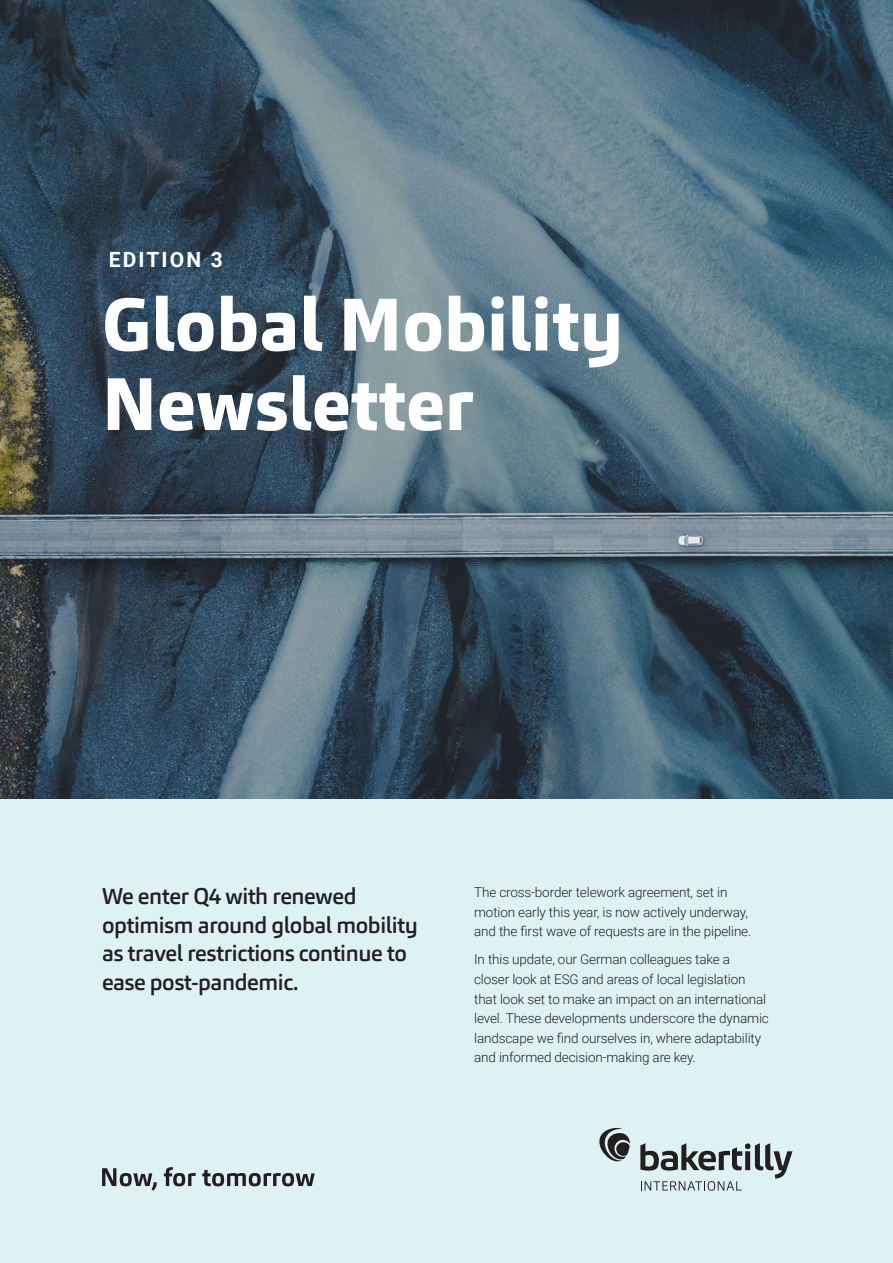
<style>
.page{position:relative;width:893px;height:1263px;background:#fff}
.page>*{position:absolute;margin:0;border:0;box-sizing:border-box;transform-origin:0 0}
.t1{font:800 73.2px/79.5px "Carnac";color:#fff}
.t2{font:500 22.5px/28.5px "Carnac";letter-spacing:-.02em;color:#231f20}
.t3{font:700 21px "Roboto";letter-spacing:.1em;color:#fff}
.t4{font:300 13.5px/19.5px "Roboto";letter-spacing:-.01em;color:#231f20}
</style>
<div class="page">
<div style="left:0;top:482px;width:893px;height:781px;background:#dff2f2"></div>
<img style="left:0;top:0;width:893px;height:798px">
<svg style="left:599px;top:1128px;width:31px;height:33px"></svg>
<svg style="left:640px;top:1143px;width:152px;height:48px"></svg>
<svg style="left:102px;top:1167px;width:213px;height:24px"></svg>
<p class="t3" style="left:109px;top:244px;width:115px">EDITION 3</p>
<p class="t1" style="left:102px;top:285px;width:523px">Global Mobility<br>Newsletter</p>
<p class="t2" style="left:102px;top:882px;width:317px">We enter Q4 with renewed optimism around global mobility as travel restrictions continue to ease post-pandemic.</p>
<p class="t4" style="left:474px;top:882px;width:279px">The cross-border telework agreement, set in motion early this year, is now actively underway, and the first wave of requests are in the pipeline.</p>
<p class="t4" style="left:474px;top:949px;width:296px">In this update, our German colleagues take a<br>closer look at ESG and areas of local legislation that look set to make an impact on an international level. These developments underscore the dynamic landscape we find ourselves in, where adaptability and informed decision-making are key.</p>
</div>
